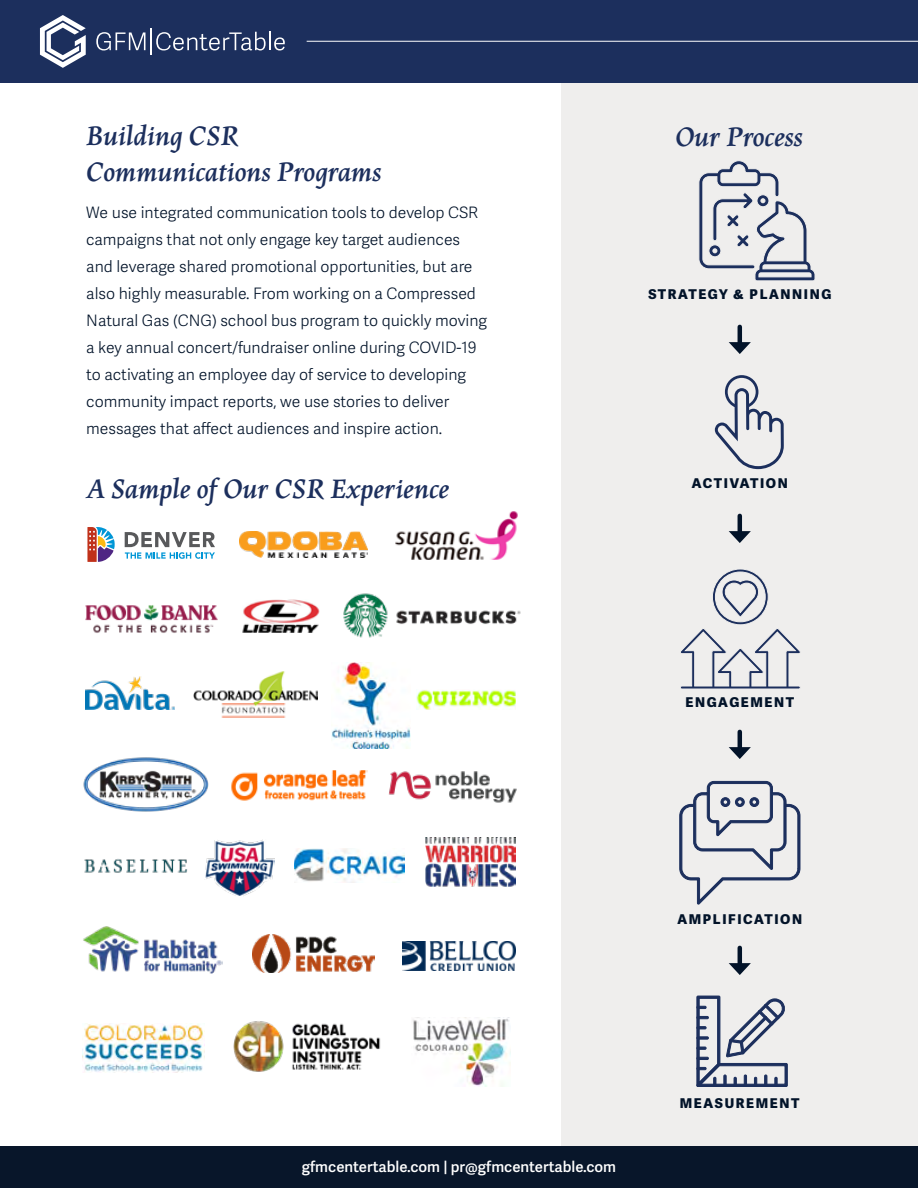
<style>
.page{position:relative;width:918px;height:1188px;background:#fff}
.page>*{position:absolute;margin:0;border:0;box-sizing:border-box;transform-origin:0 0}
.t1{font:italic 700 30px "Maiola";color:#1c2f5d}
.t2{font:300 15.75px/27px "Adelle Sans";color:#021329}
.t3{font:600 15px "Adelle Sans";color:#fff}
.t4{font:800 13.5px "Adelle Sans";letter-spacing:.12em;color:#021329}
</style>
<div class="page">
<div style="left:561px;top:32px;width:357px;height:1156px;background:#efeeed"></div>
<div style="left:0;top:0;width:918px;height:82px;background:#1c2f5d"></div>
<svg style="left:96px;top:32px;width:49px;height:19px"></svg>
<svg style="left:151px;top:28px;width:134px;height:27px"></svg>
<svg style="left:40px;top:15px;width:46px;height:53px"></svg>
<hr style="left:307px;top:41px;width:611px;height:1px;background:#fff">
<div style="left:725px;top:375px;width:33px;height:34px;border:3px solid #1c2f5d;border-radius:50%"></div>
<svg style="left:679px;top:781px;width:121px;height:124px"></svg>
<hr style="left:738px;top:327px;width:4px;height:19px;background:#021329">
<svg style="left:729px;top:342px;width:22px;height:12px"></svg>
<hr style="left:738px;top:516px;width:4px;height:19px;background:#021329">
<svg style="left:729px;top:531px;width:22px;height:12px"></svg>
<hr style="left:738px;top:732px;width:4px;height:19px;background:#021329">
<svg style="left:729px;top:747px;width:22px;height:12px"></svg>
<hr style="left:738px;top:948px;width:4px;height:19px;background:#021329">
<svg style="left:729px;top:963px;width:22px;height:12px"></svg>
<img style="left:231px;top:770px;width:137px;height:31px">
<img style="left:242px;top:599px;width:78px;height:33px">
<img style="left:85px;top:604px;width:133px;height:29px">
<img style="left:84px;top:859px;width:104px;height:14px">
<img style="left:253px;top:934px;width:122px;height:39px">
<img style="left:233px;top:1021px;width:148px;height:51px">
<img style="left:193px;top:671px;width:125px;height:47px">
<img style="left:82px;top:1024px;width:123px;height:48px">
<img style="left:85px;top:676px;width:90px;height:34px">
<img style="left:83px;top:757px;width:126px;height:55px">
<img style="left:388px;top:771px;width:129px;height:32px">
<img style="left:240px;top:531px;width:127px;height:26px">
<img style="left:426px;top:837px;width:90px;height:50px">
<img style="left:331px;top:662px;width:79px;height:87px">
<img style="left:295px;top:849px;width:110px;height:33px">
<img style="left:417px;top:690px;width:99px;height:20px">
<img style="left:395px;top:511px;width:123px;height:48px">
<img style="left:83px;top:926px;width:139px;height:48px">
<img style="left:205px;top:839px;width:69px;height:57px">
<img style="left:343px;top:593px;width:178px;height:45px">
<img style="left:403px;top:942px;width:113px;height:29px">
<img style="left:413px;top:1018px;width:98px;height:69px">
<svg style="left:696px;top:996px;width:92px;height:91px"></svg>
<svg style="left:715px;top:388px;width:69px;height:81px"></svg>
<svg style="left:680px;top:569px;width:121px;height:120px"></svg>
<svg style="left:699px;top:160px;width:116px;height:121px"></svg>
<div style="left:0;top:1147px;width:918px;height:41px;background:#08162a"></div>
<svg style="left:125px;top:532px;width:90px;height:27px"></svg>
<svg style="left:87px;top:527px;width:28px;height:35px"></svg>
<h1 class="t1" style="left:86px;top:116px;width:154px">Building CSR</h1>
<h1 class="t1" style="left:675px;top:116px;width:129px">Our Process</h1>
<h1 class="t1" style="left:86px;top:152px;width:297px">Communications Programs</h1>
<p class="t2" style="left:86px;top:199px;width:402px">We use integrated communication tools to develop CSR campaigns that not only engage key target audiences and leverage shared promotional opportunities, but are also highly measurable. From working on a Compressed Natural Gas (CNG) school bus program to quickly moving a key annual concert/fundraiser online during COVID-19 to activating an employee day of service to developing community impact reports, we use stories to deliver messages that affect audiences and inspire action.</p>
<p class="t4" style="left:648px;top:286px;width:184px">STRATEGY &amp; PLANNING</p>
<h1 class="t1" style="left:86px;top:468px;width:365px">A Sample of Our CSR Experience</h1>
<p class="t4" style="left:692px;top:475px;width:97px">ACTIVATION</p>
<p class="t4" style="left:685px;top:694px;width:110px">ENGAGEMENT</p>
<p class="t4" style="left:677px;top:911px;width:126px">AMPLIFICATION</p>
<p class="t3" style="left:302px;top:1158px;width:316px">gfmcentertable.com | pr@gfmcentertable.com</p>
<p class="t4" style="left:680px;top:1095px;width:121px">MEASUREMENT</p>
</div>
